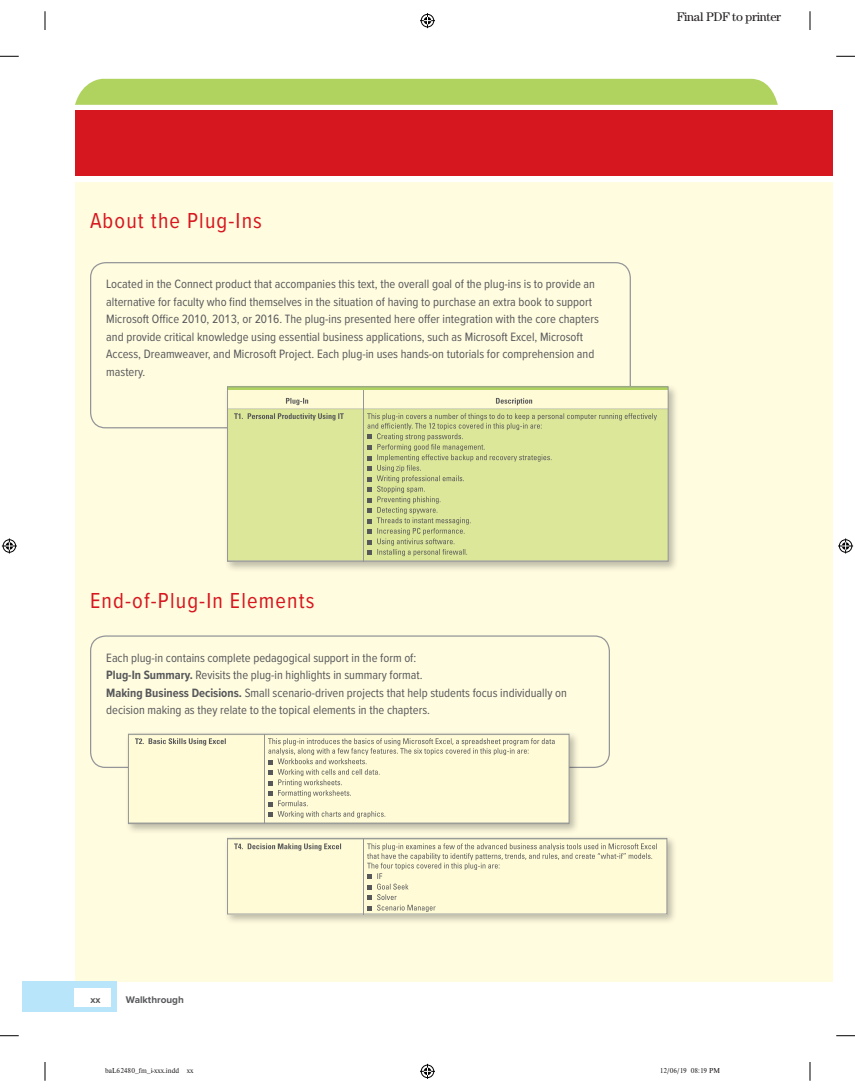
<style>
.page{position:relative;width:855px;height:1092px;background:#fff}
.page>*{position:absolute;margin:0;border:0;box-sizing:border-box;transform-origin:0 0}
.fwt_ha{font:22.5px "Proxima Nova Cond";letter-spacing:.05em;color:#d7171f}
.fwt_ct{font:12.5px/17.5px "Proxima Nova Cond";color:#57585a}
.t1{font:12.5px "SRA Serif 1.1";letter-spacing:-.025em;color:#231f20}
.t2{font:700 10px "Proxima Nova";color:#57585a}
.t3{font:7.5px "Nimbus Rom DOT";color:#231f20}
.t4{font:7.5px "Nimbus Rom DOT";letter-spacing:-.02em;color:#231f20}
.s1{font-weight:700}
</style>
<div class="page">
<div style="left:75px;top:182px;width:757px;height:799px;background:#fffce0"></div>
<div style="left:75px;top:111px;width:757px;height:65px;background:#d7171f"></div>
<div style="left:75px;top:81px;width:703px;height:24px;background:#b0d360"></div>
<div style="left:22px;top:981px;width:96px;height:30px;background:#b9e5fa"></div>
<div style="left:75px;top:988px;width:36px;height:19px;background:#fff"></div>
<div style="left:90px;top:262px;width:541px;height:166px;border:1px solid #939598;border-radius:15px"></div>
<div style="left:90px;top:635px;width:520px;height:133px;border:1px solid #939598;border-radius:15px"></div>
<div style="left:224px;top:835px;width:454px;height:89px;background:#231f20;opacity:.3"></div>
<svg style="left:229px;top:840px;width:436px;height:72px"></svg>
<div style="left:227px;top:838px;width:440px;height:76px;border:1px solid #939598"></div>
<div style="left:224px;top:383px;width:455px;height:189px;background:#231f20;opacity:.3"></div>
<hr style="left:228px;top:387px;width:440px;height:3px;background:#b0d360">
<svg style="left:228px;top:390px;width:440px;height:172px;background:#dae29d"></svg>
<div style="left:227px;top:386px;width:441px;height:175px;border:1px solid #939598"></div>
<div style="left:125px;top:730px;width:455px;height:104px;background:#231f20;opacity:.3"></div>
<svg style="left:130px;top:735px;width:437px;height:86px"></svg>
<div style="left:128px;top:733px;width:441px;height:90px;border:1px solid #939598"></div>
<svg style="left:0;top:55px;width:19px;height:2px"></svg>
<svg style="left:0;top:1035px;width:19px;height:1px"></svg>
<svg style="left:44px;top:11px;width:2px;height:19px"></svg>
<svg style="left:44px;top:1062px;width:2px;height:18px"></svg>
<svg style="left:809px;top:11px;width:2px;height:19px"></svg>
<svg style="left:809px;top:1062px;width:2px;height:18px"></svg>
<svg style="left:420px;top:13px;width:15px;height:15px"></svg>
<svg style="left:420px;top:1063px;width:15px;height:15px"></svg>
<svg style="left:2px;top:538px;width:15px;height:15px"></svg>
<svg style="left:810px;top:55px;width:45px;height:981px"></svg>
<p class="fwt_ha" style="left:90px;top:204px;width:174px">About the Plug-Ins</p>
<p class="fwt_ct" style="left:106px;top:275px;width:494px">Located in the Connect product that accompanies this text, the overall goal of the plug-ins is to provide an alternative for faculty who find themselves in the situation of having to purchase an extra book to support Microsoft Office 2010, 2013, or 2016. The plug-ins presented here offer integration with the core chapters and provide critical knowledge using essential business applications, such as Microsoft Excel, Microsoft Access, Dreamweaver, and Microsoft Project. Each plug-in uses hands-on tutorials for comprehension and mastery.</p>
<p class="t1" style="left:677px;top:9px;width:106px">Final PDF to printer</p>
<p class="fwt_ha" style="left:90px;top:583px;width:226px">End-of-Plug-In Elements</p>
<p class="fwt_ct" style="left:106px;top:648px;width:312px">Each plug-in contains complete pedagogical support in the form of:</p>
<p class="fwt_ct" style="left:106px;top:665px;width:318px"><span class="s1">Plug-In Summary.</span> Revisits the plug-in highlights in summary format.</p>
<p class="fwt_ct" style="left:106px;top:683px;width:462px"><span class="s1">Making Business Decisions.</span> Small scenario-driven projects that help students focus individually on decision making as they relate to the topical elements in the chapters.</p>
<p class="t2" style="left:91px;top:991px;width:12px">xx</p>
<p class="t2" style="left:126px;top:991px;width:60px">Walkthrough</p>
<p class="t3" style="left:105px;top:1066px;width:90px">baL62480_fm_i-xxx.indd xx</p>
<p class="t4" style="left:660px;top:1066px;width:62px">12/06/19 08:19 PM</p>
</div>
